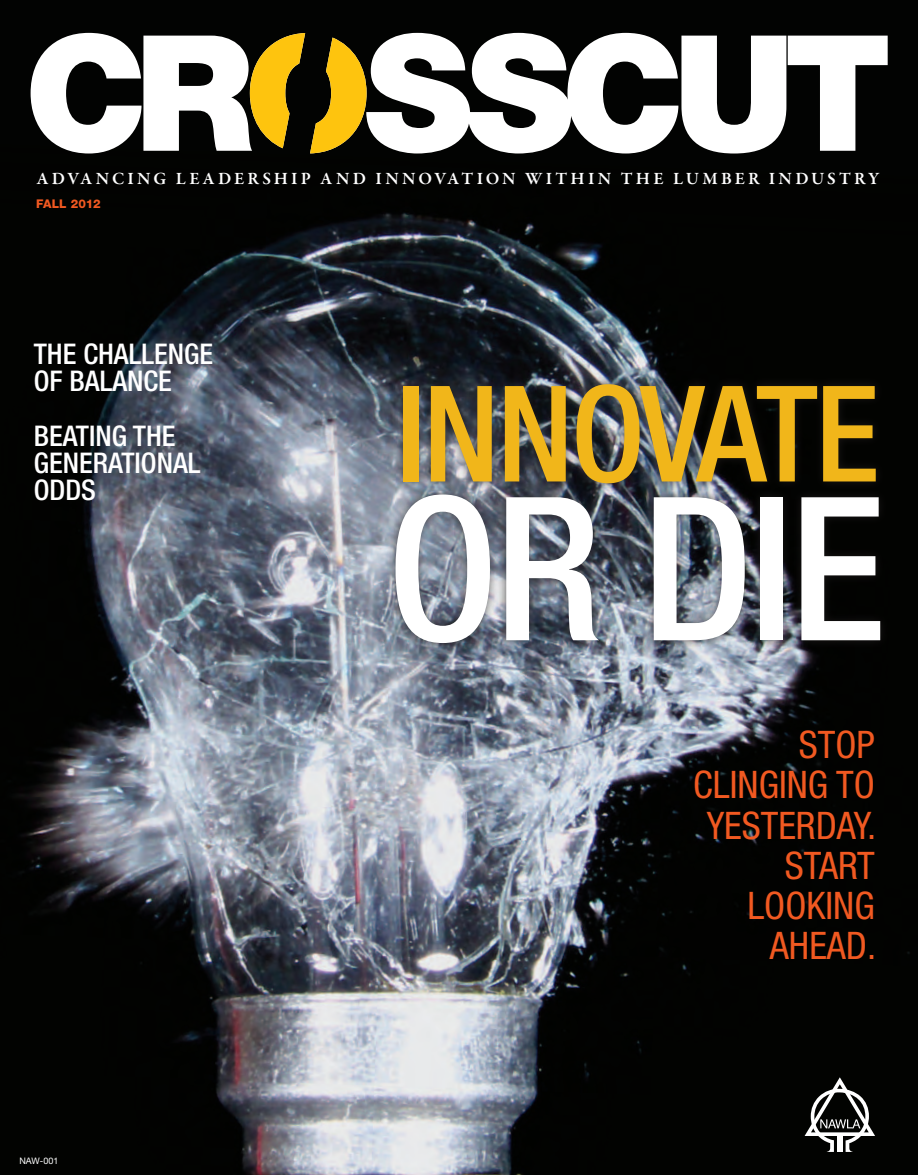
<style>
.page{position:relative;width:918px;height:1175px;background:#fff}
.page>*{position:absolute;margin:0;border:0;box-sizing:border-box;transform-origin:0 0}
.t1{font:500 condensed 200.1px "Helvetica Neue";color:#fff}
.t2{font:500 condensed 133.5px "Helvetica Neue";letter-spacing:-.02em;color:#f1b61a}
.t3{font:condensed 37.95px/40.2px "Helvetica Neue";color:#f15921;text-align:right}
.t4{font:500 condensed 28.5px/27px "Helvetica Neue";color:#fff}
.t5{font:600 17.4px "Garamond Premr Pro";letter-spacing:.18em;color:#fff}
.t6{font:800 12px "Helvetica Neue";letter-spacing:-.005em;color:#f15921}
.t7{font:9px "Helvetica Neue";color:#fff}
</style>
<div class="page">
<img style="left:0;top:0;width:918px;height:1174px">
<div style="left:393px;top:374px;width:492px;height:118px;background:#231f20;opacity:.75"></div>
<div style="left:386px;top:485px;width:504px;height:168px;background:#231f20;opacity:.75"></div>
<svg style="left:805px;top:1077px;width:70px;height:74px"></svg>
<svg style="left:31px;top:33px;width:857px;height:120px"></svg>
<p class="t5" style="left:37px;top:168px;width:844px">ADVANCING LEADERSHIP AND INNOVATION WITHIN THE LUMBER INDUSTRY</p>
<p class="t6" style="left:36px;top:197px;width:66px">FALL 2012</p>
<h3 class="t4" style="left:34px;top:340px;width:181px">THE CHALLENGE<br>OF BALANCE</h3>
<h3 class="t4" style="left:34px;top:421px;width:168px">BEATING THE<br>GENERATIONAL<br>ODDS</h3>
<p class="t7" style="left:20px;top:1155px;width:40px">NAW-001</p>
<h2 class="t2" style="left:396px;top:354px;width:485px">INNOVATE</h2>
<h1 class="t1" style="left:387px;top:450px;width:500px">OR DIE</h1>
<h3 class="t3" style="left:693px;top:724px;width:184px">STOP<br>CLINGING TO<br>YESTERDAY.<br>START<br>LOOKING<br>AHEAD.</h3>
</div>
